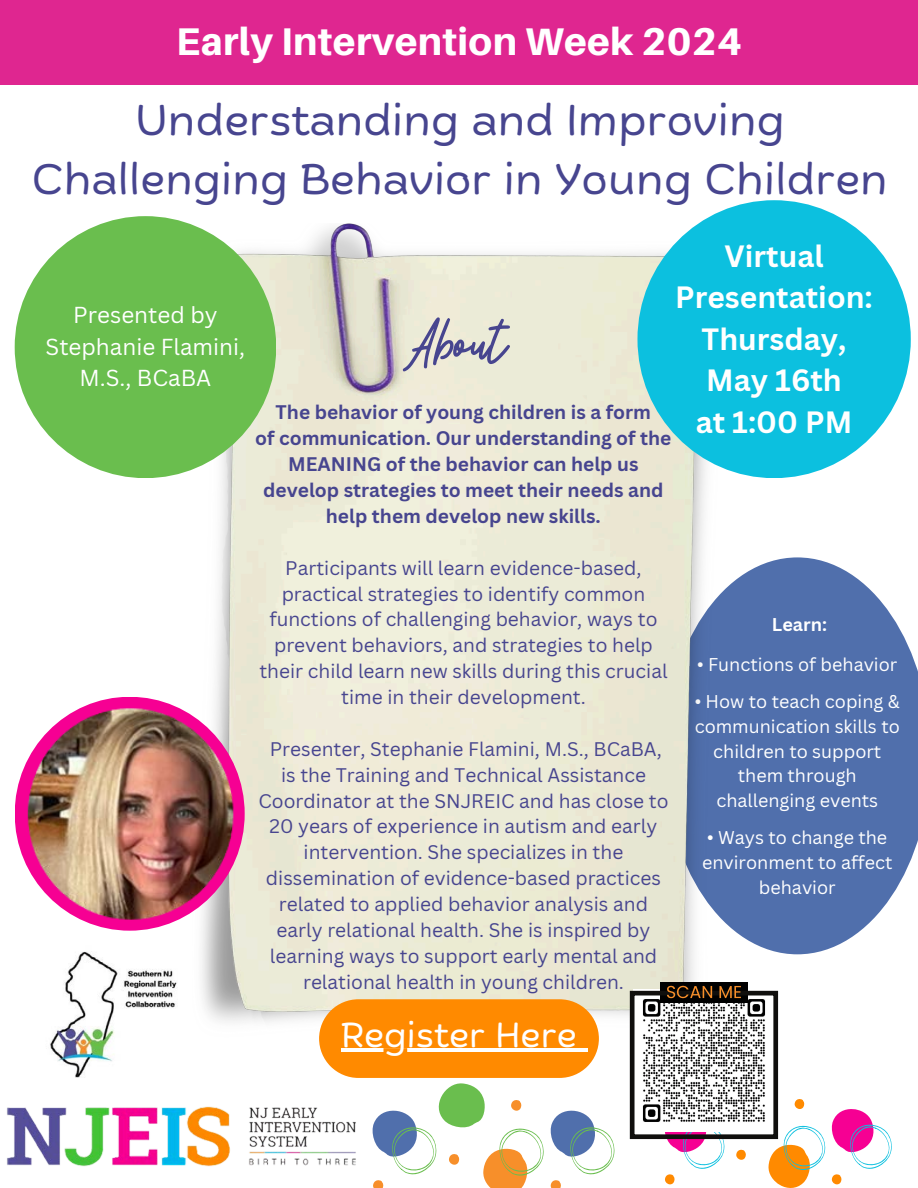
<style>
.page{position:relative;width:918px;height:1188px;background:#fff}
.page>*{position:absolute;margin:0;border:0;box-sizing:border-box;transform-origin:0 0}
.t1{font:64.65px "Beauty Salon Script";color:#47458f}
.t2{font:42.6px/58.5px "Biski";color:#47458f;text-align:center}
.t3{font:800 38.55px "Aileron";letter-spacing:.01em;color:#fff}
.t4{font:34.5px "Biski";color:#fff}
.t5{font:700 30px/41.7px "Canva Sans";color:#fff;text-align:center}
.t6{font:22.5px/31.5px "Canva Sans";color:#fff;text-align:center}
.t7{font:19.2px/25.8px "Canva Sans";color:#47458f;text-align:center}
.t8{font:700 19.2px/25.8px "Canva Sans";color:#47458f;text-align:center}
.t9{font:18px/24.8px "Canva Sans";color:#fff;text-align:center}
.t10{font:700 18px "Canva Sans";color:#fff}
</style>
<div class="page">
<svg style="left:726px;top:557px;width:192px;height:397px;background:#6580b5"></svg>
<img style="left:50px;top:951px;width:127px;height:127px">
<img style="left:192px;top:224px;width:534px;height:814px">
<img style="left:7px;top:1106px;width:312px;height:61px">
<svg style="left:664px;top:1083px;width:228px;height:105px"></svg>
<svg style="left:319px;top:999px;width:296px;height:189px"></svg>
<div style="left:637px;top:200px;width:274px;height:278px;background:#0cc0df;border-radius:50%"></div>
<div style="left:15px;top:697px;width:230px;height:233px;background:#f60093;border-radius:50%"></div>
<div style="left:0;top:0;width:918px;height:84px;background:#df2690"></div>
<div style="left:15px;top:216px;width:261px;height:262px;background:#6abe4e;border-radius:50%"></div>
<img style="left:22px;top:706px;width:215px;height:215px">
<img style="left:633px;top:990px;width:142px;height:141px">
<div style="left:660px;top:982px;width:88px;height:20px;background:#000"></div>
<div style="left:630px;top:991px;width:148px;height:148px;border:5px solid #100f0d"></div>
<svg style="left:667px;top:986px;width:45px;height:12px"></svg>
<svg style="left:719px;top:986px;width:22px;height:12px"></svg>
<p class="t3" style="left:176px;top:18px;width:567px">Early Intervention Week 2024</p>
<p class="t2" style="left:32px;top:95px;width:857px">Understanding and Improving<br>Challenging Behavior in Young Children</p>
<p class="t6" style="left:46px;top:299px;width:201px">Presented by<br>Stephanie Flamini,<br>M.S., BCaBA</p>
<p class="t5" style="left:675px;top:234px;width:199px">Virtual<br>Presentation:<br>Thursday,<br>May 16th<br>at 1:00 PM</p>
<p class="t1" style="left:410px;top:312px;width:98px">About</p>
<p class="t8" style="left:276px;top:399px;width:377px">The behavior of young children is a form</p>
<p class="t8" style="left:255px;top:425px;width:418px">of communication. Our understanding of the MEANING of the behavior can help us develop strategies to meet their needs and help them develop new skills.</p>
<p class="t7" style="left:259px;top:554px;width:410px">Participants will learn evidence-based, practical strategies to identify common functions of challenging behavior, ways to prevent behaviors, and strategies to help their child learn new skills during this crucial time in their development.</p>
<p class="t7" style="left:270px;top:735px;width:393px">Presenter, Stephanie Flamini, M.S., BCaBA,</p>
<p class="t7" style="left:258px;top:761px;width:412px">is the Training and Technical Assistance Coordinator at the SNJREIC and has close to 20 years of experience in autism and early intervention. She specializes in the dissemination of evidence-based practices related to applied behavior analysis and early relational health. She is inspired by learning ways to support early mental and relational health in young children.</p>
<h2 class="t10" style="left:772px;top:611px;width:57px">Learn:</h2>
<h3 class="t9" style="left:697px;top:652px;width:202px">• Functions of behavior</h3>
<h6 class="t9" style="left:695px;top:689px;width:207px">• How to teach coping &amp; communication skills to children to support them through challenging events</h6>
<p class="t9" style="left:702px;top:825px;width:192px">• Ways to change the environment to affect behavior</p>
<p class="t4" style="left:341px;top:1021px;width:237px">Register Here</p>
</div>
